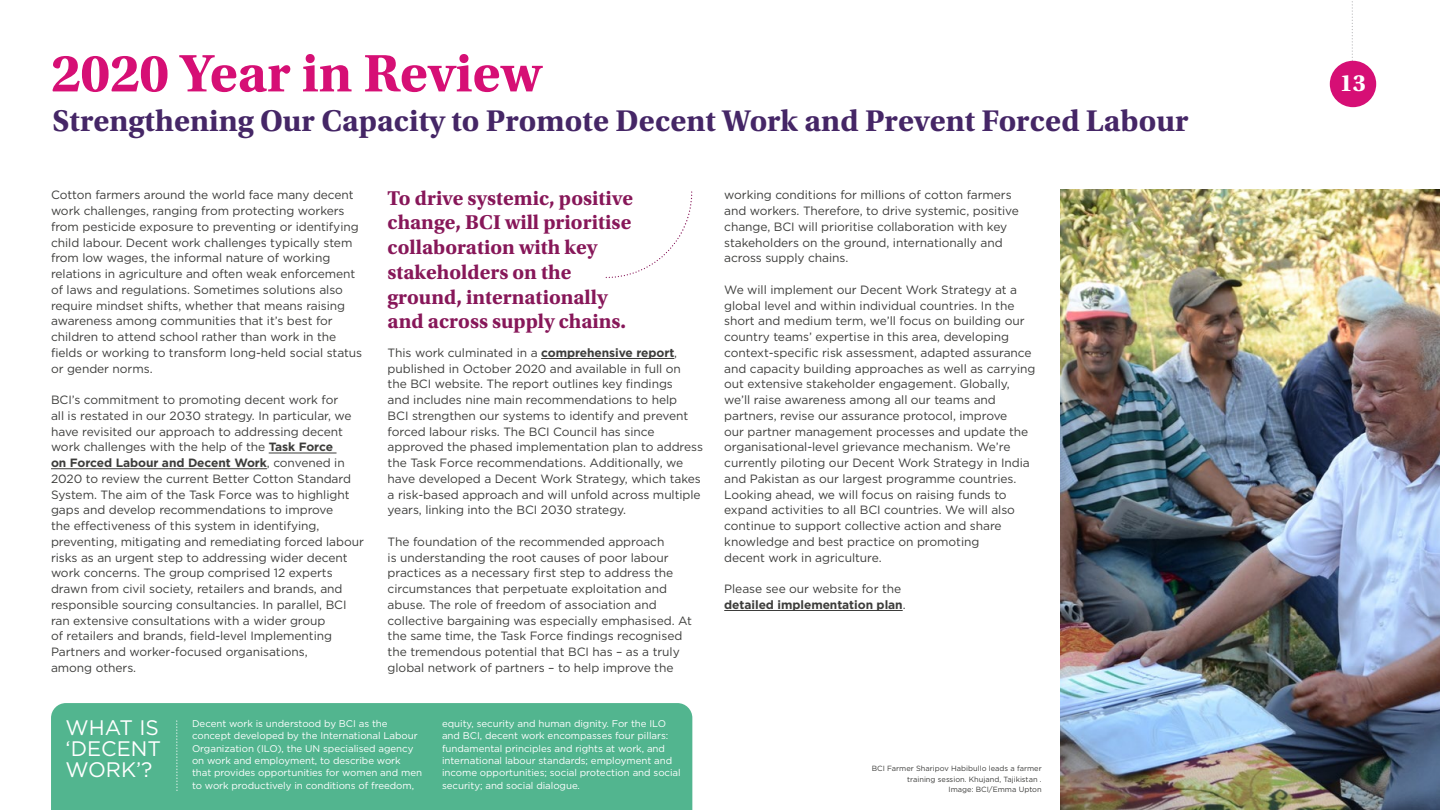
<style>
.page{position:relative;width:1440px;height:810px;background:#fff}
.page>*{position:absolute;margin:0;border:0;box-sizing:border-box;transform-origin:0 0}
.Page_title{font:700 55.5px "Utopia Std";color:#d60f75}
.Page_title-2{font:700 31.5px "Utopia Std";color:#452666}
.Page_title-3{font:700 24.75px "Utopia Std";color:#fff}
.Page_title-4{font:700 21px/24.8px "Utopia Std";color:#871759}
.Body_text{font:21px/21px "Gotham";color:#fff;text-align:justify}
.Body_text-2{font:12px/15.8px "Gotham";letter-spacing:-.005em;color:#3d3d3b}
.Body_text-3{font:9.75px/12.4px "Gotham";letter-spacing:-.005em;color:#fff}
.Timeline_text{font:7.5px/10.5px "Gotham";color:#3d3d3b;text-align:right}
.s1{font-weight:700}
</style>
<div class="page">
<svg style="left:1352px;top:1px;width:1px;height:60px"></svg>
<div style="left:1330px;top:61px;width:46px;height:46px;background:#d60f75;border-radius:50%"></div>
<hr style="left:269px;top:453px;width:68px;height:1px;background:#3d3d3b">
<hr style="left:51px;top:469px;width:216px;height:1px;background:#3d3d3b">
<hr style="left:541px;top:358px;width:133px;height:1px;background:#3d3d3b">
<hr style="left:724px;top:610px;width:179px;height:1px;background:#3d3d3b">
<img style="left:1061px;top:189px;width:379px;height:621px">
<svg style="left:605px;top:191px;width:88px;height:87px"></svg>
<div style="left:51px;top:703px;width:641px;height:107px;background:#52b58f"></div>
<svg style="left:176px;top:721px;width:2px;height:70px"></svg>
<p class="Page_title" style="left:51px;top:41px;width:492px">2020 Year in Review</p>
<p class="Page_title-2" style="left:53px;top:102px;width:1138px">Strengthening Our Capacity to Promote Decent Work and Prevent Forced Labour</p>
<p class="Body_text-2" style="left:51px;top:187px;width:313px">Cotton farmers around the world face many decent work challenges, ranging from protecting workers from pesticide exposure to preventing or identifying child labour. Decent work challenges typically stem from low wages, the informal nature of working relations in agriculture and often weak enforcement of laws and regulations. Sometimes solutions also require mindset shifts, whether that means raising awareness among communities that it’s best for children to attend school rather than work in the fields or working to transform long-held social status or gender norms.</p>
<p class="Body_text-2" style="left:51px;top:392px;width:314px">BCI’s commitment to promoting decent work for<br>all is restated in our 2030 strategy. In particular, we have revisited our approach to addressing decent work challenges with the help of the <span class="s1">Task Force<br>on Forced Labour and Decent Work</span>, convened in 2020 to review the current Better Cotton Standard System. The aim of the Task Force was to highlight gaps and develop recommendations to improve<br>the effectiveness of this system in identifying, preventing, mitigating and remediating forced labour risks as an urgent step to addressing wider decent work concerns. The group comprised 12 experts drawn from civil society, retailers and brands, and responsible sourcing consultancies. In parallel, BCI ran extensive consultations with a wider group<br>of retailers and brands, field-level Implementing Partners and worker-focused organisations,<br>among others.</p>
<p class="Page_title-4" style="left:388px;top:185px;width:247px">To drive systemic, positive change, BCI will prioritise collaboration with key stakeholders on the ground, internationally and across supply chains.</p>
<p class="Body_text-2" style="left:388px;top:345px;width:317px">This work culminated in a <span class="s1">comprehensive report</span>, published in October 2020 and available in full on the BCI website. The report outlines key findings<br>and includes nine main recommendations to help<br>BCI strengthen our systems to identify and prevent forced labour risks. The BCI Council has since approved the phased implementation plan to address the Task Force recommendations. Additionally, we have developed a Decent Work Strategy, which takes a risk-based approach and will unfold across multiple years, linking into the BCI 2030 strategy.</p>
<p class="Body_text-2" style="left:388px;top:534px;width:306px">The foundation of the recommended approach<br>is understanding the root causes of poor labour practices as a necessary first step to address the circumstances that perpetuate exploitation and abuse. The role of freedom of association and collective bargaining was especially emphasised. At the same time, the Task Force findings recognised the tremendous potential that BCI has – as a truly global network of partners – to help improve the</p>
<p class="Body_text" style="left:66px;top:717px;width:97px">WHAT IS ‘DECENT WORK’?</p>
<p class="Body_text-3" style="left:192px;top:717px;width:232px">Decent work is understood by BCI as the concept developed by the International Labour Organization (ILO), the UN specialised agency on work and employment, to describe work that provides opportunities for women and men to work productively in conditions of freedom,</p>
<p class="Body_text-3" style="left:442px;top:717px;width:240px">equity, security and human dignity. For the ILO and BCI, decent work encompasses four pillars: fundamental principles and rights at work, and international labour standards; employment and income opportunities; social protection and social security; and social dialogue.</p>
<p class="Body_text-2" style="left:724px;top:187px;width:296px">working conditions for millions of cotton farmers and workers. Therefore, to drive systemic, positive change, BCI will prioritise collaboration with key stakeholders on the ground, internationally and across supply chains.</p>
<p class="Body_text-2" style="left:724px;top:282px;width:313px">We will implement our Decent Work Strategy at a global level and within individual countries. In the short and medium term, we’ll focus on building our country teams’ expertise in this area, developing context-specific risk assessment, adapted assurance and capacity building approaches as well as carrying out extensive stakeholder engagement. Globally, we’ll raise awareness among all our teams and partners, revise our assurance protocol, improve<br>our partner management processes and update the organisational-level grievance mechanism. We’re currently piloting our Decent Work Strategy in India and Pakistan as our largest programme countries.<br>Looking ahead, we will focus on raising funds to expand activities to all BCI countries. We will also continue to support collective action and share knowledge and best practice on promoting<br>decent work in agriculture.</p>
<p class="Body_text-2" style="left:724px;top:581px;width:183px">Please see our website for the <span class="s1">detailed implementation plan</span>.</p>
<p class="Timeline_text" style="left:872px;top:763px;width:171px">BCI Farmer Sharipov Habibullo leads a farmer training session. Khujand, Tajikistan .<br>Image: BCI/Emma Upton</p>
<p class="Page_title-3" style="left:1340px;top:68px;width:28px">13</p>
</div>
